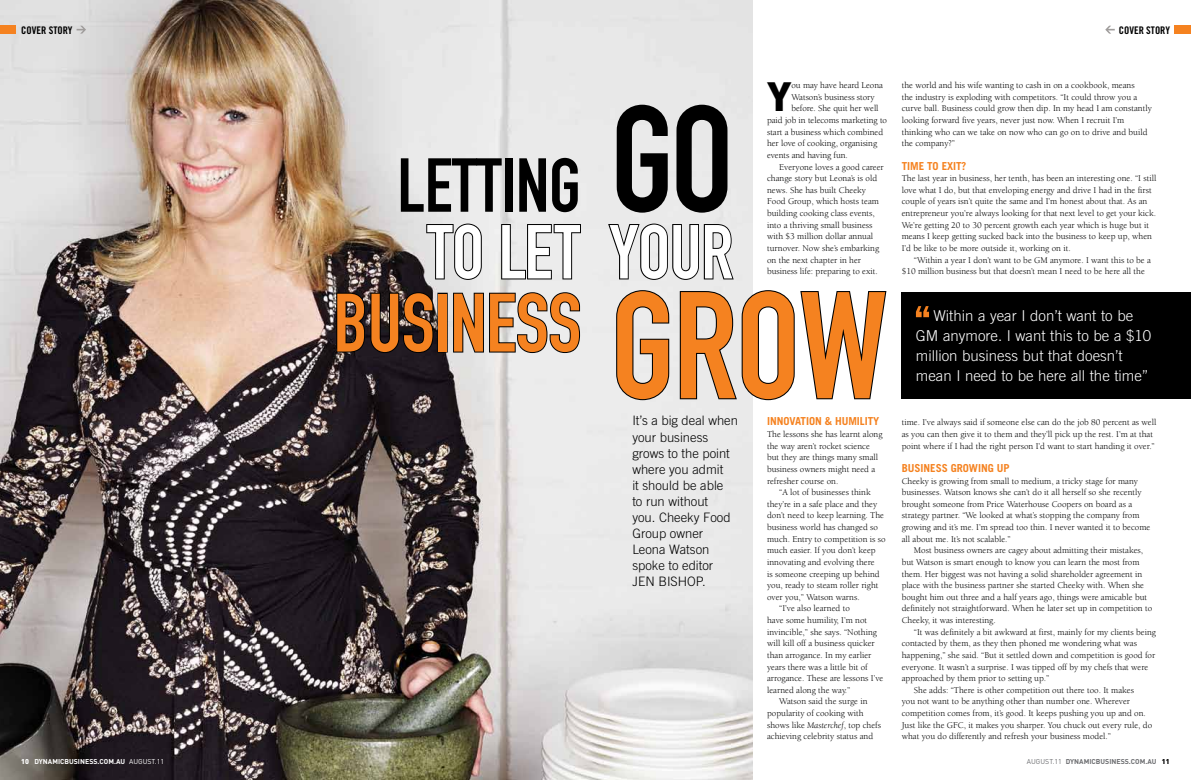
<style>
.page{position:relative;width:1191px;height:780px;background:#fff}
.page>*{position:absolute;margin:0;border:0;box-sizing:border-box;transform-origin:0 0}
.t1{font:81.2px "DIN Engschrift";letter-spacing:-.005em;color:#f58220}
.t2{font:75px "DIN Engschrift";letter-spacing:-.005em;color:#000}
.t3{font:75px "DIN Engschrift";letter-spacing:-.005em;color:#fff}
.t4{font:900 40.3px "DIN";color:#000}
.t5{font:300 15px/20px "Trade Gothic";color:#fff}
.t6{font:300 13px/16px "Trade Gothic";color:#000}
.t7{font:700 11px "Trade Gothic";letter-spacing:-.005em;color:#f58220}
.t8{font:10.5px "Trade Gothic Bold Cond Twenty";color:#000}
.t9{font:9px/11.6px "Berkeley";color:#000}
.t10{font:700 7px "DIN";color:#6d6e71}
.t11{font:700 7px "DIN";color:#fff}
.s1{font-weight:900}
.s2{font-weight:400}
.s3{font-size:149px}
.s4{font-style:italic}
.s5{font-weight:900;color:#000}
</style>
<div class="page">
<div style="left:1174px;top:25px;width:17px;height:9px;background:#f58220"></div>
<svg style="left:1105px;top:26px;width:9px;height:8px"></svg>
<img style="left:0;top:0;width:753px;height:780px">
<div style="left:0;top:25px;width:16px;height:9px;background:#f58220"></div>
<svg style="left:77px;top:26px;width:9px;height:8px"></svg>
<svg style="left:425px;top:222px;width:58px;height:59px;background:#b1b1b1"></svg>
<svg style="left:500px;top:223px;width:82px;height:57px;background:#b5b5b4"></svg>
<svg style="left:607px;top:222px;width:128px;height:59px;background:#b2b2b2"></svg>
<svg style="left:335px;top:291px;width:99px;height:63px;background:#2d2629"></svg>
<div style="left:437px;top:293px;width:11px;height:59px;border:2px solid #000"></div>
<svg style="left:452px;top:291px;width:129px;height:63px;background:#afafae"></svg>
<svg style="left:615px;top:289px;width:55px;height:112px;background:#c5c5c5"></svg>
<svg style="left:678px;top:289px;width:209px;height:112px"></svg>
<div style="left:901px;top:292px;width:290px;height:106px;background:#000"></div>
<svg style="left:916px;top:306px;width:13px;height:11px"></svg>
<p class="t8" style="left:21px;top:23px;width:53px">COVER STORY</p>
<p class="t8" style="left:1118px;top:23px;width:53px">COVER STORY</p>
<p class="t11" style="left:21px;top:756px;width:144px"><span class="s1">10</span> DYNAMICBUSINESS.COM.AU <span class="s2">AUGUST.11</span></p>
<h3 class="t4" style="left:767px;top:70px;width:26px">Y</h3>
<p class="t9" style="left:791px;top:80px;width:93px">ou may have heard Leona</p>
<p class="t9" style="left:791px;top:91px;width:85px">Watson’s business story</p>
<p class="t9" style="left:791px;top:103px;width:89px">before. She quit her well</p>
<p class="t9" style="left:767px;top:115px;width:122px">paid job in telecoms marketing to</p>
<p class="t9" style="left:767px;top:126px;width:118px">start a business which combined</p>
<p class="t9" style="left:767px;top:138px;width:112px">her love of cooking, organising</p>
<p class="t9" style="left:767px;top:149px;width:82px">events and having fun.</p>
<p class="t9" style="left:779px;top:161px;width:106px">Everyone loves a good career</p>
<p class="t9" style="left:767px;top:173px;width:112px">change story but Leona’s is old</p>
<p class="t9" style="left:767px;top:184px;width:100px">news. She has built Cheeky</p>
<p class="t9" style="left:767px;top:196px;width:113px">Food Group, which hosts team</p>
<p class="t9" style="left:767px;top:208px;width:109px">building cooking class events,</p>
<p class="t9" style="left:767px;top:219px;width:107px">into a thriving small business</p>
<p class="t9" style="left:767px;top:231px;width:108px">with $3 million dollar annual</p>
<p class="t9" style="left:767px;top:242px;width:114px">turnover. Now she’s embarking</p>
<p class="t9" style="left:767px;top:254px;width:95px">on the next chapter in her</p>
<p class="t9" style="left:767px;top:266px;width:112px">business life: preparing to exit.</p>
<h2 class="t2" style="left:397px;top:141px;width:338px">LETTING <span class="s3">GO</span></h2>
<h2 class="t3" style="left:427px;top:208px;width:307px">TO LET YOUR</h2>
<h1 class="t1" style="left:333px;top:275px;width:556px">BUSINESS <span class="s3">GROW</span></h1>
<h3 class="t6" style="left:632px;top:412px;width:107px">It’s a big deal when your business grows to the point where you admit<br>it should be able<br>to run without<br>you. Cheeky Food<br>Group owner<br>Leona Watson spoke to editor<br>JEN BISHOP.</h3>
<p class="t7" style="left:767px;top:415px;width:114px">INNOVATION &amp; HUMILITY</p>
<p class="t9" style="left:767px;top:428px;width:117px">The lessons she has learnt along the way aren’t rocket science but they are things many small business owners might need a refresher course on.</p>
<p class="t9" style="left:779px;top:486px;width:93px">“A lot of businesses think</p>
<p class="t9" style="left:767px;top:498px;width:112px">they’re in a safe place and they</p>
<p class="t9" style="left:767px;top:510px;width:119px">don’t need to keep learning. The</p>
<p class="t9" style="left:767px;top:521px;width:112px">business world has changed so</p>
<p class="t9" style="left:767px;top:533px;width:120px">much. Entry to competition is so</p>
<p class="t9" style="left:767px;top:545px;width:110px">much easier. If you don’t keep</p>
<p class="t9" style="left:767px;top:556px;width:109px">innovating and evolving there</p>
<p class="t9" style="left:767px;top:568px;width:114px">is someone creeping up behind</p>
<p class="t9" style="left:767px;top:579px;width:113px">you, ready to steam roller right</p>
<p class="t9" style="left:767px;top:591px;width:94px">over you,” Watson warns.</p>
<p class="t9" style="left:779px;top:603px;width:72px">“I’ve also learned to</p>
<p class="t9" style="left:767px;top:614px;width:102px">have some humility, I’m not</p>
<p class="t9" style="left:767px;top:626px;width:111px">invincible,” she says. “Nothing</p>
<p class="t9" style="left:767px;top:638px;width:109px">will kill off a business quicker</p>
<p class="t9" style="left:767px;top:649px;width:106px">than arrogance. In my earlier</p>
<p class="t9" style="left:767px;top:661px;width:102px">years there was a little bit of</p>
<p class="t9" style="left:767px;top:672px;width:118px">arrogance. These are lessons I’ve</p>
<p class="t9" style="left:767px;top:684px;width:85px">learned along the way.”</p>
<p class="t9" style="left:779px;top:696px;width:90px">Watson said the surge in</p>
<p class="t9" style="left:767px;top:707px;width:98px">popularity of cooking with</p>
<p class="t9" style="left:767px;top:719px;width:116px">shows like <span class="s4">Masterchef</span>, top chefs</p>
<p class="t9" style="left:767px;top:730px;width:108px">achieving celebrity status and</p>
<p class="t9" style="left:901px;top:80px;width:252px">the world and his wife wanting to cash in on a cookbook, means<br>the industry is exploding with competitors. “It could throw you a curve ball. Business could grow then dip. In my head I am constantly looking forward five years, never just now. When I recruit I’m thinking who can we take on now who can go on to drive and build the company?”</p>
<p class="t7" style="left:901px;top:159px;width:66px">TI ME TO EXIT?</p>
<p class="t9" style="left:901px;top:173px;width:256px">The last year in business, her tenth, has been an interesting one. “I still love what I do, but that enveloping energy and drive I had in the first couple of years isn’t quite the same and I’m honest about that. As an entrepreneur you’re always looking for that next level to get your kick.<br>We’re getting 20 to 30 percent growth each year which is huge but it means I keep getting sucked back into the business to keep up, when I’d be like to be more outside it, working on it.</p>
<p class="t9" style="left:901px;top:254px;width:251px;text-indent:12px">“Within a year I don’t want to be GM anymore. I want this to be a $10 million business but that doesn’t mean I need to be here all the</p>
<h3 class="t5" style="left:916px;top:305px;width:237px;text-indent:18px">Within a year I don’t want to be<br>GM anymore. I want this to be a $10 million business but that doesn’t mean I need to be here all the time”</h3>
<p class="t9" style="left:901px;top:417px;width:256px">time. I’ve always said if someone else can do the job 80 percent as well as you can then give it to them and they’ll pick up the rest. I’m at that point where if I had the right person I’d want to start handing it over.”</p>
<p class="t7" style="left:901px;top:461px;width:109px">BUSINESS GROWING UP</p>
<p class="t9" style="left:901px;top:475px;width:250px">Cheeky is growing from small to medium, a tricky stage for many businesses. Watson knows she can’t do it all herself so she recently brought someone from Price Waterhouse Coopers on board as a strategy partner. “We looked at what’s stopping the company from growing and it’s me. I’m spread too thin. I never wanted it to become all about me. It’s not scalable.”</p>
<p class="t9" style="left:901px;top:545px;width:252px;text-indent:12px">Most business owners are cagey about admitting their mistakes, but Watson is smart enough to know you can learn the most from them. Her biggest was not having a solid shareholder agreement in place with the business partner she started Cheeky with. When she bought him out three and a half years ago, things were amicable but definitely not straightforward. When he later set up in competition to Cheeky, it was interesting.</p>
<p class="t9" style="left:914px;top:626px;width:244px">“It was definitely a bit awkward at first, mainly for my clients being</p>
<p class="t9" style="left:901px;top:638px;width:237px">contacted by them, as they then phoned me wondering what was</p>
<p class="t9" style="left:901px;top:649px;width:255px">happening,” she said. “But it settled down and competition is good for</p>
<p class="t9" style="left:901px;top:661px;width:248px">everyone. It wasn’t a surprise. I was tipped off by my chefs that were</p>
<p class="t9" style="left:901px;top:672px;width:149px">approached by them prior to setting up.”</p>
<p class="t9" style="left:914px;top:684px;width:222px">She adds: “There is other competition out there too. It makes</p>
<p class="t9" style="left:901px;top:696px;width:230px">you not want to be anything other than number one. Wherever</p>
<p class="t9" style="left:901px;top:707px;width:246px">competition comes from, it’s good. It keeps pushing you up and on.</p>
<p class="t9" style="left:901px;top:719px;width:252px">Just like the GFC, it makes you sharper. You chuck out every rule, do</p>
<p class="t9" style="left:901px;top:730px;width:211px">what you do differently and refresh your business model.”</p>
<p class="t10" style="left:1027px;top:756px;width:144px"><span class="s2">AUGUST.11</span> DYNAMICBUSINESS.COM.AU <span class="s5">11</span></p>
</div>
